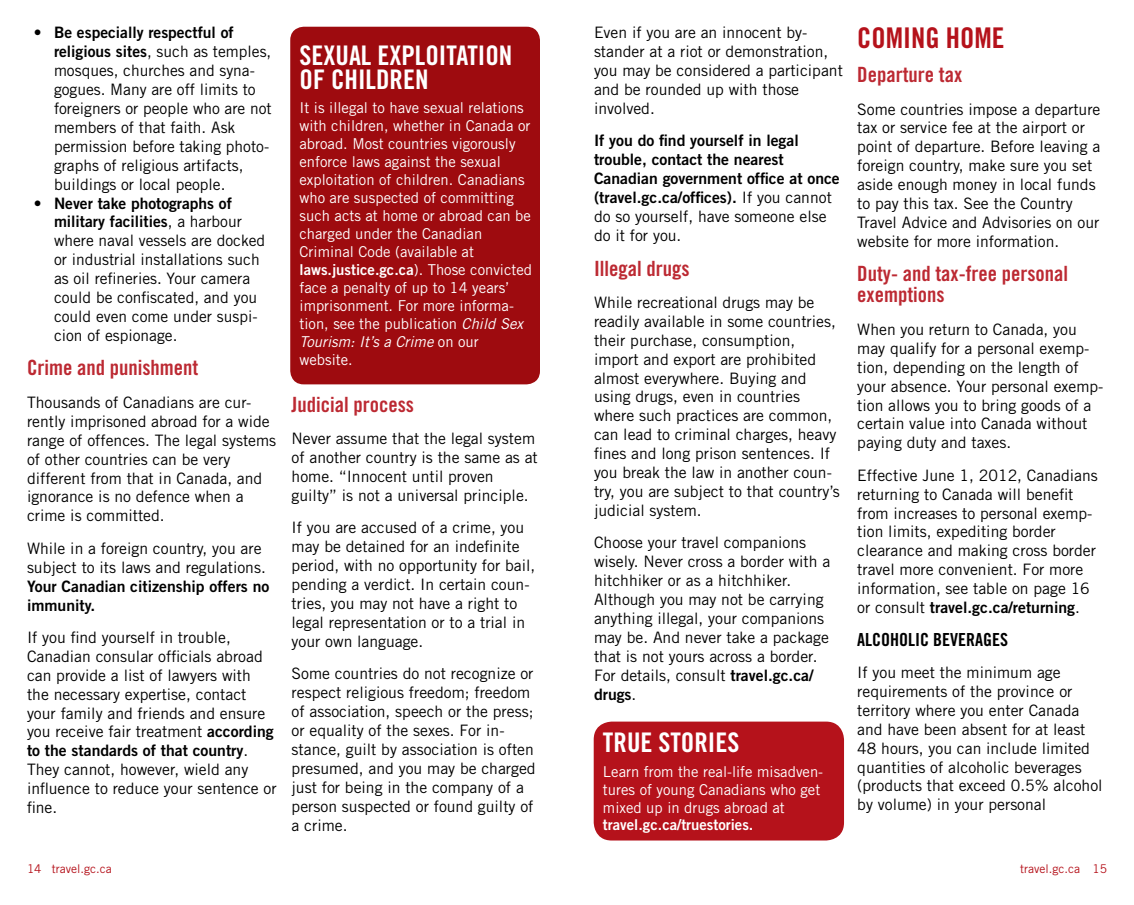
<style>
.page{position:relative;width:1134px;height:905px;background:#fff}
.page>*{position:absolute;margin:0;border:0;box-sizing:border-box;transform-origin:0 0}
.t1{font:28.5px "Trade Gothic LT Std Bd Cn 20";color:#b5121b}
.t2{font:27px/24px "Trade Gothic LT Std Bd Cn 20";color:#fff}
.t3{font:21px/21px "Trade Gothic LT Std Bd Cn 20";color:#bc2932}
.t4{font:18px "Trade Gothic LT Std Bd Cn 20";color:#000}
.t5{font:15.75px/18.9px "Trade Gothic LT Std";color:#000}
.t6{font:15.75px/18.9px "Trade Gothic LT Std Bd 2";color:#000}
.t7{font:15px/18px "Trade Gothic LT Std";color:#fff}
.t8{font:15px "Trade Gothic LT Std Bd 2";color:#fff}
.t9{font:12px "Trade Gothic LT Std";color:#b5121b}
.s1{font-family:"Trade Gothic LT Std"}
.s2{font-family:"Trade Gothic LT Std Bd 2"}
.s3{font-style:italic}
</style>
<div class="page">
<div style="left:290px;top:27px;width:250px;height:357px;background:#9e0b0f;border-radius:14px"></div>
<div style="left:594px;top:721px;width:250px;height:119px;background:#b5121b;border-radius:18px"></div>
<p class="t6" style="left:34px;top:23px;width:201px"><span class="s1">•</span> Be especially respectful of</p>
<p class="t5" style="left:54px;top:42px;width:219px"><span class="s2">religious sites</span>, such as temples, mosques, churches and syna&shy;gogues. Many are off limits to foreigners or people who are not members of that faith. Ask permission before taking photo&shy;graphs of religious artifacts, buildings or local people.</p>
<p class="t6" style="left:54px;top:193px;width:189px;text-indent:-20px"><span class="s1">•</span> Never take photographs of military facilities<span class="s1">, a harbour</span></p>
<p class="t5" style="left:54px;top:231px;width:213px">where naval vessels are docked or industrial installations such as oil refineries. Your camera could be confiscated, and you could even come under suspi&shy;cion of espionage.</p>
<h3 class="t3" style="left:27px;top:357px;width:173px">Crime and punishment</h3>
<p class="t5" style="left:27px;top:392px;width:251px">Thousands of Canadians are cur&shy;rently imprisoned abroad for a wide range of offences. The legal systems of other countries can be very different from that in Canada, and ignorance is no defence when a crime is committed.</p>
<p class="t5" style="left:27px;top:538px;width:240px">While in a foreign country, you are subject to its laws and regulations.</p>
<p class="t6" style="left:27px;top:576px;width:244px">Your Canadian citizenship offers no immunity.</p>
<p class="t5" style="left:27px;top:627px;width:248px">If you find yourself in trouble, Canadian consular officials abroad can provide a list of lawyers with the necessary expertise, contact your family and friends and ensure you receive fair treatment <span class="s2">according</span></p>
<p class="t6" style="left:27px;top:741px;width:223px">to the standards of that country<span class="s1">.</span></p>
<p class="t5" style="left:27px;top:760px;width:251px">They cannot, however, wield any influence to reduce your sentence or fine.</p>
<h2 class="t2" style="left:300px;top:43px;width:214px">SEXUAL EXPLOITATION<br>OF CHILDREN</h2>
<p class="t7" style="left:300px;top:99px;width:233px">It is illegal to have sexual relations with children, whether in Canada or abroad. Most countries vigorously enforce laws against the sexual exploitation of children. Canadians who are suspected of committing such acts at home or abroad can be charged under the Canadian Criminal Code (available at</p>
<p class="t8" style="left:300px;top:261px;width:234px">laws.justice.gc.ca<span class="s1">). Those convicted</span></p>
<p class="t7" style="left:300px;top:279px;width:225px">face a penalty of up to 14 years’ imprisonment. For more informa&shy;tion, see the publication <span class="s3">Child Sex<br>Tourism: It’s a Crime</span> on our website.</p>
<h3 class="t3" style="left:292px;top:393px;width:124px">Judicial process</h3>
<p class="t5" style="left:292px;top:429px;width:248px">Never assume that the legal system of another country is the same as at home. “Innocent until proven guilty” is not a universal principle.</p>
<p class="t5" style="left:292px;top:518px;width:245px">If you are accused of a crime, you may be detained for an indefinite period, with no opportunity for bail, pending a verdict. In certain coun&shy;tries, you may not have a right to legal representation or to a trial in your own language.</p>
<p class="t5" style="left:292px;top:664px;width:246px">Some countries do not recognize or respect religious freedom; freedom of association, speech or the press; or equality of the sexes. For in&shy;stance, guilt by association is often presumed, and you may be charged just for being in the company of a person suspected or found guilty of a crime.</p>
<p class="t5" style="left:594px;top:23px;width:250px">Even if you are an innocent by&shy;stander at a riot or demonstration, you may be considered a participant and be rounded up with those involved.</p>
<p class="t6" style="left:594px;top:131px;width:247px">If you do find yourself in legal trouble, contact the nearest Canadian government office at once (travel.gc.ca/offices). <span class="s1">If you cannot</span></p>
<p class="t5" style="left:594px;top:207px;width:234px">do so yourself, have someone else do it for you.</p>
<h3 class="t3" style="left:594px;top:257px;width:97px">Illegal drugs</h3>
<p class="t5" style="left:594px;top:293px;width:247px">While recreational drugs may be readily available in some countries, their purchase, consumption, import and export are prohibited almost everywhere. Buying and using drugs, even in countries where such practices are common, can lead to criminal charges, heavy fines and long prison sentences. If you break the law in another coun&shy;try, you are subject to that country’s judicial system.</p>
<p class="t5" style="left:594px;top:533px;width:238px">Choose your travel companions wisely. Never cross a border with a hitchhiker or as a hitchhiker.<br>Although you may not be carrying anything illegal, your companions may be. And never take a package that is not yours across a border.<br>For details, consult <span class="s2">travel.gc.ca/</span></p>
<p class="t6" style="left:594px;top:684px;width:44px">drugs<span class="s1">.</span></p>
<h2 class="t2" style="left:603px;top:730px;width:138px">TRUE STORIES</h2>
<p class="t7" style="left:603px;top:762px;width:222px">Learn from the real-life misadven&shy;tures of young Canadians who get mixed up in drugs abroad at</p>
<p class="t8" style="left:603px;top:815px;width:152px">travel.gc.ca/truestories.</p>
<h1 class="t1" style="left:857px;top:20px;width:149px">COMING HOME</h1>
<h3 class="t3" style="left:857px;top:64px;width:106px">Departure tax</h3>
<p class="t5" style="left:857px;top:99px;width:245px">Some countries impose a departure tax or service fee at the airport or point of departure. Before leaving a foreign country, make sure you set aside enough money in local funds to pay this tax. See the Country Travel Advice and Advisories on our website for more information.</p>
<h3 class="t3" style="left:857px;top:263px;width:213px">Duty- and tax-free personal exemptions</h3>
<p class="t5" style="left:857px;top:319px;width:248px">When you return to Canada, you may qualify for a personal exemp&shy;tion, depending on the length of your absence. Your personal exemp&shy;tion allows you to bring goods of a certain value into Canada without paying duty and taxes.</p>
<p class="t5" style="left:857px;top:465px;width:242px">Effective June 1, 2012, Canadians returning to Canada will benefit from increases to personal exemp&shy;tion limits, expediting border clearance and making cross border travel more convenient. For more information, see table on page 16</p>
<p class="t6" style="left:857px;top:597px;width:224px"><span class="s1">or consult</span> travel.gc.ca/returning<span class="s1">.</span></p>
<p class="t4" style="left:857px;top:628px;width:152px">ALCOHOLIC BEVERAGES</p>
<p class="t5" style="left:857px;top:662px;width:247px">If you meet the minimum age requirements of the province or territory where you enter Canada and have been absent for at least<br>48 hours, you can include limited quantities of alcoholic beverages (products that exceed 0.5% alcohol by volume) in your personal</p>
<p class="t9" style="left:27px;top:861px;width:86px">14 travel.gc.ca</p>
<p class="t9" style="left:1092px;top:861px;width:16px">15</p>
<p class="t9" style="left:1020px;top:861px;width:61px">travel.gc.ca</p>
</div>
